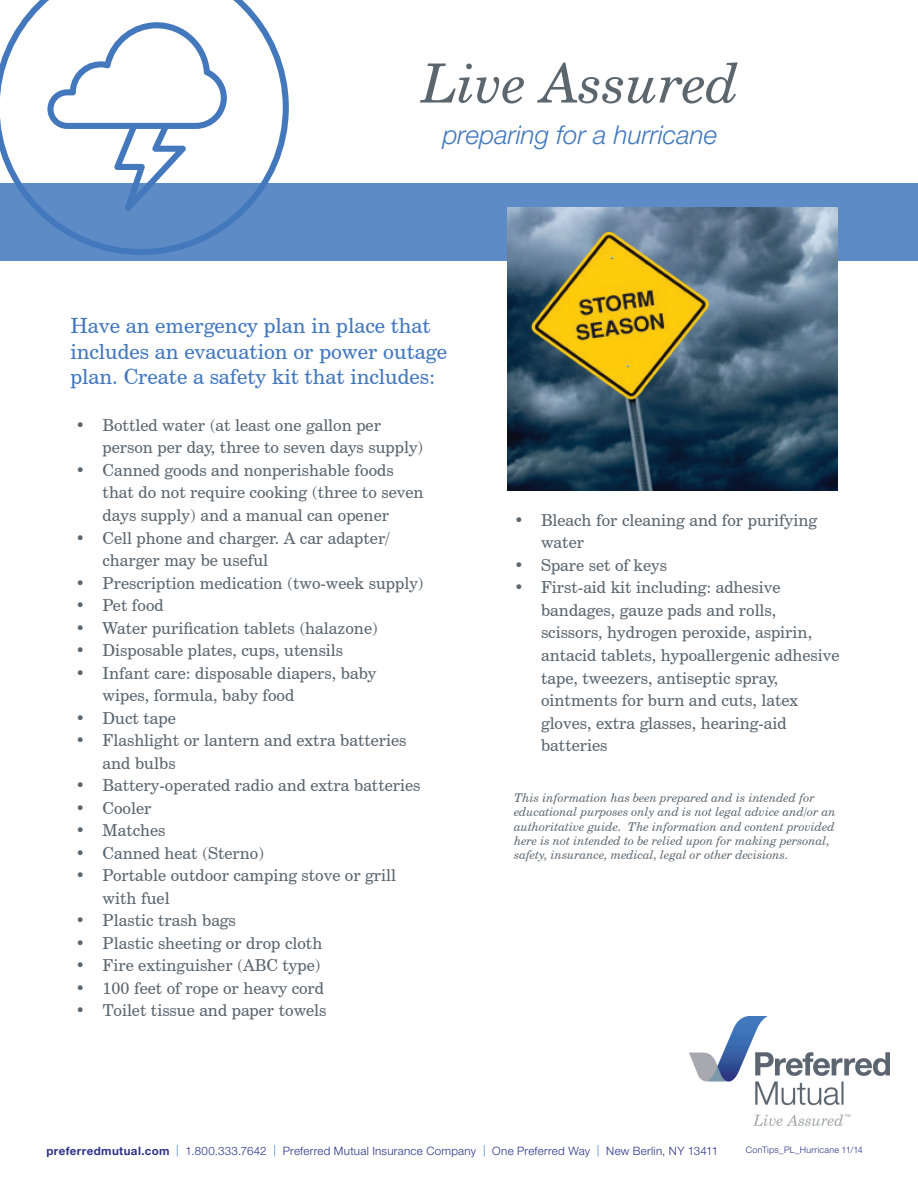
<style>
.page{position:relative;width:918px;height:1188px;background:#fff}
.page>*{position:absolute;margin:0;border:0;box-sizing:border-box;transform-origin:0 0}
.t1{font:italic 54px "Century Schoolbook BT";color:#5b666f}
.t2{font:italic 300 25.95px "Helvetica Neue LT Pro";color:#4378bd}
.t3{font:21px/25.5px "Century Schoolbook BT";color:#4378bd}
.t4{font:16.5px/22.5px "Century Schoolbook BT";color:#5b666f}
.t5{font:italic 12px/14.4px "Century Schoolbook BT";color:#5b666f}
.t6{font:300 11.55px "Helvetica Neue LT Pro";letter-spacing:.025em;color:#2b3285}
.t7{font:300 9px "Helvetica Neue LT Pro";letter-spacing:.025em;color:#2b3285}
.s1{font-weight:700}
.s2{color:#4379bd}
</style>
<div class="page">
<div style="left:0;top:184px;width:918px;height:77px;background:#5d8bc6"></div>
<img style="left:689px;top:1017px;width:200px;height:109px">
<svg style="left:0;top:0;width:289px;height:255px"></svg>
<svg style="left:47px;top:22px;width:180px;height:189px"></svg>
<img style="left:508px;top:207px;width:329px;height:284px">
<h1 class="t1" style="left:421px;top:50px;width:319px">Live Assured</h1>
<h2 class="t2" style="left:443px;top:119px;width:276px">preparing for a hurricane</h2>
<p class="t3" style="left:70px;top:313px;width:378px">Have an emergency plan in place that includes an evacuation or power outage plan. Create a safety kit that includes:</p>
<p class="t4" style="left:103px;top:414px;width:322px;text-indent:-27px">• Bottled water (at least one gallon per person per day, three to seven days supply)</p>
<p class="t4" style="left:103px;top:459px;width:322px;text-indent:-27px">• Canned goods and nonperishable foods that do not require cooking (three to seven days supply) and a manual can opener</p>
<p class="t4" style="left:103px;top:526px;width:289px;text-indent:-27px">• Cell phone and charger. A car adapter/ charger may be useful</p>
<p class="t4" style="left:76px;top:571px;width:350px">• Prescription medication (two-week supply)</p>
<p class="t4" style="left:76px;top:594px;width:90px">• Pet food</p>
<p class="t4" style="left:76px;top:616px;width:304px">• Water purification tablets (halazone)</p>
<p class="t4" style="left:76px;top:639px;width:269px">• Disposable plates, cups, utensils</p>
<p class="t4" style="left:103px;top:661px;width:275px;text-indent:-27px">• Infant care: disposable diapers, baby wipes, formula, baby food</p>
<p class="t4" style="left:76px;top:706px;width:102px">• Duct tape</p>
<p class="t4" style="left:103px;top:729px;width:305px;text-indent:-27px">• Flashlight or lantern and extra batteries and bulbs</p>
<p class="t4" style="left:76px;top:774px;width:346px">• Battery-operated radio and extra batteries</p>
<p class="t4" style="left:76px;top:796px;width:77px">• Cooler</p>
<p class="t4" style="left:76px;top:819px;width:91px">• Matches</p>
<p class="t4" style="left:76px;top:841px;width:190px">• Canned heat (Sterno)</p>
<p class="t4" style="left:103px;top:864px;width:295px;text-indent:-27px">• Portable outdoor camping stove or grill with fuel</p>
<p class="t4" style="left:76px;top:909px;width:162px">• Plastic trash bags</p>
<p class="t4" style="left:76px;top:931px;width:248px">• Plastic sheeting or drop cloth</p>
<p class="t4" style="left:76px;top:954px;width:247px">• Fire extinguisher (ABC type)</p>
<p class="t4" style="left:76px;top:976px;width:250px">• 100 feet of rope or heavy cord</p>
<p class="t4" style="left:76px;top:999px;width:252px">• Toilet tissue and paper towels</p>
<p class="t4" style="left:541px;top:509px;width:278px;text-indent:-27px">• Bleach for cleaning and for purifying water</p>
<p class="t4" style="left:514px;top:554px;width:155px">• Spare set of keys</p>
<p class="t4" style="left:541px;top:576px;width:300px;text-indent:-27px">• First-aid kit including: adhesive bandages, gauze pads and rolls, scissors, hydrogen peroxide, aspirin, antacid tablets, hypoallergenic adhesive tape, tweezers, antiseptic spray, ointments for burn and cuts, latex gloves, extra glasses, hearing-aid batteries</p>
<p class="t5" style="left:514px;top:790px;width:323px">This information has been prepared and is intended for educational purposes only and is not legal advice and/or an authoritative guide. The information and content provided here is not intended to be relied upon for making personal, safety, insurance, medical, legal or other decisions.</p>
<p class="t6" style="left:46px;top:1144px;width:673px"><span class="s1">preferredmutual.com</span> <span class="s2">|</span> 1.800.333.7642 <span class="s2">|</span> Preferred Mutual Insurance Company <span class="s2">|</span> One Preferred Way <span class="s2">|</span> New Berlin, NY 13411</p>
<p class="t7" style="left:746px;top:1144px;width:119px">ConTips_PL_Hurricane 11/14</p>
</div>
